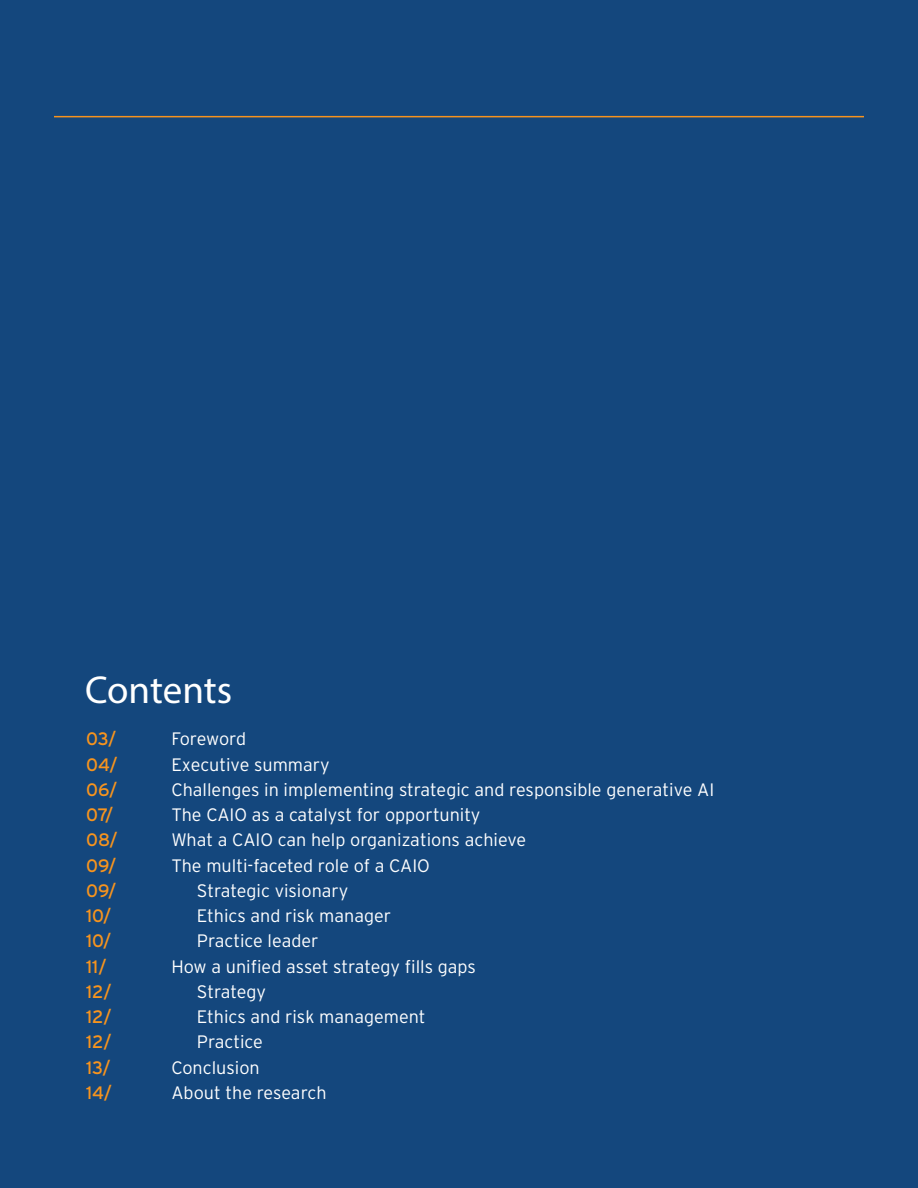
<style>
.page{position:relative;width:918px;height:1188px;background:#14477d}
.page>*{position:absolute;margin:0;border:0;box-sizing:border-box;transform-origin:0 0}
.IM_Page_Header{font:39px "Myriad Pro";letter-spacing:-.005em;color:#fff}
.MI_Body_Copy{font:300 18px "Interstate";color:#fff}
.IM_Paragraph_Header_in_copy{font:18px "Interstate";color:#f7941e}
.MI_Body_Copy-2{font:300 18px "Interstate";letter-spacing:-.02em;color:#fff}
</style>
<div class="page">
<hr style="left:54px;top:116px;width:810px;height:1px;background:#f7931d">
<p class="IM_Page_Header" style="left:85px;top:666px;width:149px">Contents</p>
<p class="MI_Body_Copy-2" style="left:171px;top:729px;width:76px">Foreword</p>
<p class="MI_Body_Copy" style="left:171px;top:754px;width:160px">Executive summary</p>
<p class="MI_Body_Copy" style="left:171px;top:779px;width:544px">Challenges in implementing strategic and responsible generative AI</p>
<p class="MI_Body_Copy" style="left:171px;top:805px;width:310px">The CAIO as a catalyst for opportunity</p>
<p class="MI_Body_Copy" style="left:171px;top:830px;width:356px">What a CAIO can help organizations achieve</p>
<p class="MI_Body_Copy" style="left:171px;top:855px;width:260px">The multi-faceted role of a CAIO</p>
<p class="MI_Body_Copy" style="left:197px;top:880px;width:153px">Strategic visionary</p>
<p class="MI_Body_Copy" style="left:197px;top:906px;width:196px">Ethics and risk manager</p>
<p class="MI_Body_Copy" style="left:197px;top:931px;width:123px">Practice leader</p>
<p class="MI_Body_Copy" style="left:171px;top:956px;width:306px">How a unified asset strategy fills gaps</p>
<p class="MI_Body_Copy" style="left:197px;top:981px;width:71px">Strategy</p>
<p class="MI_Body_Copy" style="left:197px;top:1007px;width:230px">Ethics and risk management</p>
<p class="MI_Body_Copy" style="left:197px;top:1032px;width:67px">Practice</p>
<p class="MI_Body_Copy" style="left:171px;top:1057px;width:90px">Conclusion</p>
<p class="MI_Body_Copy" style="left:171px;top:1082px;width:157px">About the research</p>
<p class="IM_Paragraph_Header_in_copy" style="left:86px;top:729px;width:32px">03/</p>
<p class="IM_Paragraph_Header_in_copy" style="left:86px;top:754px;width:33px">04/</p>
<p class="IM_Paragraph_Header_in_copy" style="left:86px;top:779px;width:33px">06/</p>
<p class="IM_Paragraph_Header_in_copy" style="left:86px;top:805px;width:29px">07/</p>
<p class="IM_Paragraph_Header_in_copy" style="left:86px;top:830px;width:33px">08/</p>
<p class="IM_Paragraph_Header_in_copy" style="left:86px;top:855px;width:31px">09/</p>
<p class="IM_Paragraph_Header_in_copy" style="left:86px;top:880px;width:31px">09/</p>
<p class="IM_Paragraph_Header_in_copy" style="left:86px;top:906px;width:27px">10/</p>
<p class="IM_Paragraph_Header_in_copy" style="left:86px;top:931px;width:27px">10/</p>
<p class="IM_Paragraph_Header_in_copy" style="left:86px;top:956px;width:22px">11/</p>
<p class="IM_Paragraph_Header_in_copy" style="left:86px;top:981px;width:27px">12/</p>
<p class="IM_Paragraph_Header_in_copy" style="left:86px;top:1007px;width:27px">12/</p>
<p class="IM_Paragraph_Header_in_copy" style="left:86px;top:1032px;width:27px">12/</p>
<p class="IM_Paragraph_Header_in_copy" style="left:86px;top:1057px;width:26px">13/</p>
<p class="IM_Paragraph_Header_in_copy" style="left:86px;top:1082px;width:27px">14/</p>
</div>
